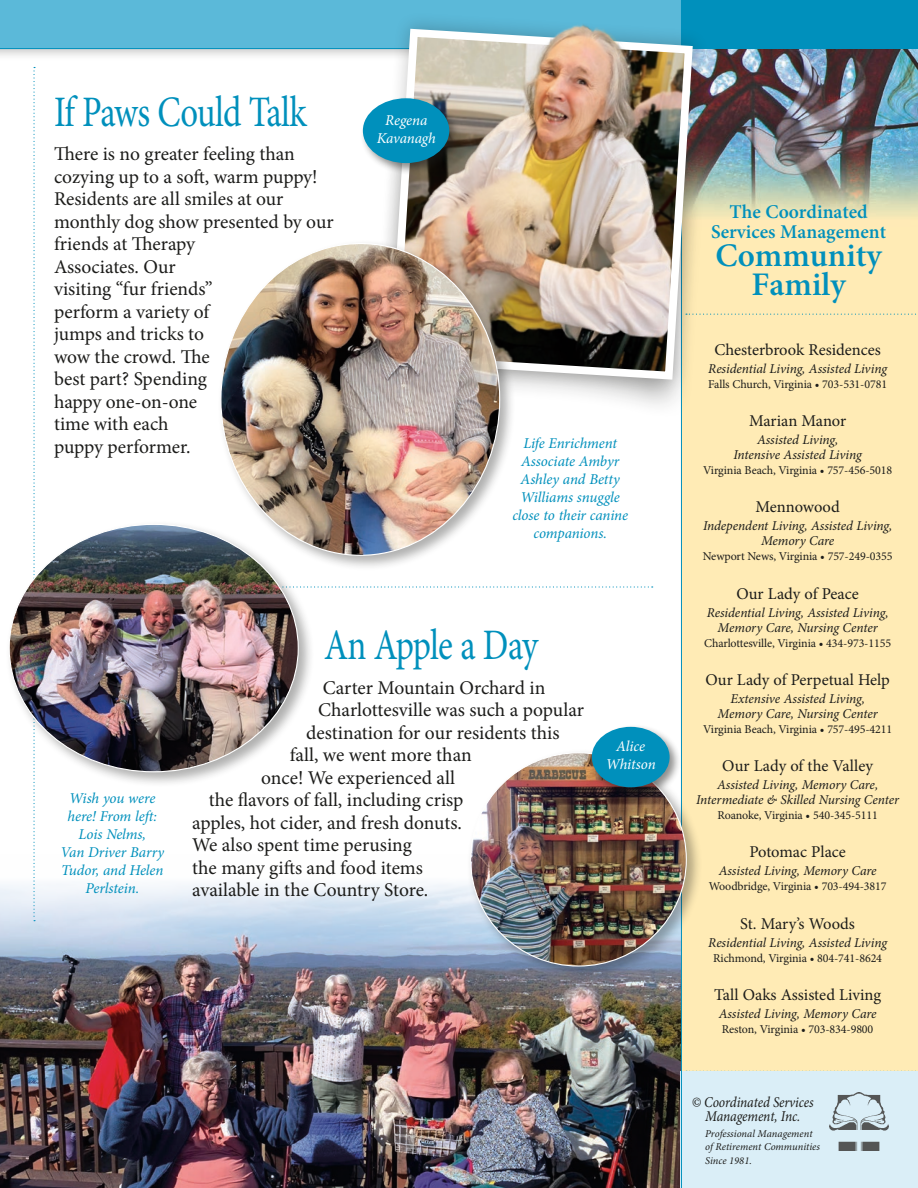
<style>
.page{position:relative;width:918px;height:1188px;background:#fff}
.page>*{position:absolute;margin:0;border:0;box-sizing:border-box;transform-origin:0 0}
.Headline{font:43.5px "Minion Pro";letter-spacing:-.025em;color:#0090bc;scale:.8 1}
.t1{font:600 33px/28.5px "Minion Pro";color:#0090bc;text-align:center}
.BODY_TEXT-MINION{font:19.5px/22.5px "Minion Pro";color:#1c1c1a}
.t2{font:600 19.5px/19.5px "Minion Pro";color:#0090bc;text-align:center}
.bar_1_of_3{font:16.5px "Minion Pro";color:#1c1c1a}
.Small_caption{font:italic 15px/18px "Minion Pro";letter-spacing:-.01em;color:#0090bc;text-align:center}
.t3{font:italic 15px/13.5px "Minion Pro";letter-spacing:-.01em;color:#1c1c1a;text-align:center;scale:.9 1}
.Small_caption-2{font:italic 15px/18px "Minion Pro";letter-spacing:-.01em;color:#fff;text-align:center}
.bar_2_of_3{font:italic 13.5px/15px "Minion Pro";letter-spacing:-.01em;color:#1c1c1a;text-align:center}
.bar_3_of_3{font:12px "Minion Pro";letter-spacing:-.01em;color:#1c1c1a}
.t4{font:italic 10.5px/13.5px "Minion Pro";color:#1c1c1a}
</style>
<div class="page">
<svg style="left:314px;top:586px;width:339px;height:2px"></svg>
<img style="left:0;top:883px;width:681px;height:305px">
<div style="left:0;top:0;width:694px;height:62px;background:#1c1c1a;opacity:.25"></div>
<div style="left:0;top:0;width:681px;height:49px;background:#5bb9d9"></div>
<hr style="left:0;top:48px;width:918px;height:1px;background:#0090bc">
<img style="left:682px;top:49px;width:236px;height:1023px">
<div style="left:682px;top:0;width:236px;height:49px;background:#0090bc"></div>
<svg style="left:686px;top:1071px;width:232px;height:1px"></svg>
<svg style="left:709px;top:314px;width:209px;height:1px"></svg>
<div style="left:681px;top:1072px;width:237px;height:116px;background:#daeef7"></div>
<img style="left:829px;top:1092px;width:59px;height:59px">
<hr style="left:681px;top:0;width:1px;height:1188px;background:#0090bc">
<svg style="left:33px;top:67px;width:2px;height:854px"></svg>
<div style="left:372px;top:101px;width:336px;height:319px;background:#1c1c1a;opacity:.35"></div>
<div style="left:374px;top:11px;width:335px;height:383px;background:#1c1c1a;opacity:.25"></div>
<svg style="left:386px;top:25px;width:311px;height:359px"></svg>
<img style="left:416px;top:11px;width:259px;height:322px">
<div style="left:466px;top:749px;width:236px;height:233px;background:#1c1c1a;opacity:.35"></div>
<img style="left:471px;top:753px;width:215px;height:213px">
<div style="left:217px;top:239px;width:299px;height:333px;background:#1c1c1a;opacity:.35"></div>
<img style="left:221px;top:244px;width:279px;height:311px">
<div style="left:589px;top:724px;width:93px;height:76px;background:#1c1c1a;opacity:.5"></div>
<div style="left:592px;top:727px;width:78px;height:60px;background:#0090bc;border-radius:50%"></div>
<div style="left:5px;top:520px;width:309px;height:268px;background:#1c1c1a;opacity:.35"></div>
<img style="left:9px;top:524px;width:289px;height:248px">
<div style="left:360px;top:96px;width:101px;height:80px;background:#1c1c1a;opacity:.5"></div>
<div style="left:363px;top:98px;width:86px;height:65px;background:#0090bc;border-radius:50%"></div>
<p class="Headline" style="left:54px;top:83px;width:317px">If Paws Could Talk</p>
<p class="BODY_TEXT-MINION" style="left:54px;top:143px;width:281px">There is no greater feeling than cozying up to a soft, warm puppy!<br>Residents are all smiles at our monthly dog show presented by our friends at Therapy<br>Associates. Our<br>visiting “fur friends”<br>perform a variety of<br>jumps and tricks to<br>wow the crowd. The<br>best part? Spending<br>happy one-on-one<br>time with each<br>puppy performer.</p>
<p class="Small_caption-2" style="left:377px;top:111px;width:61px">Regena<br>Kavanagh</p>
<p class="Small_caption" style="left:512px;top:434px;width:117px">Life Enrichment<br>Associate Ambyr<br>Ashley and Betty<br>Williams snuggle close to their canine companions.</p>
<p class="Small_caption" style="left:61px;top:789px;width:105px">Wish you were here! From left:<br>Lois Nelms,<br>Van Driver Barry<br>Tudor, and Helen<br>Perlstein.</p>
<p class="Headline" style="left:324px;top:616px;width:269px">An Apple a Day</p>
<p class="BODY_TEXT-MINION" style="left:323px;top:676px;width:224px">Carter Mountain Orchard in</p>
<p class="BODY_TEXT-MINION" style="left:318px;top:699px;width:267px">Charlottesville was such a popular</p>
<p class="BODY_TEXT-MINION" style="left:306px;top:721px;width:255px">destination for our residents this</p>
<p class="BODY_TEXT-MINION" style="left:290px;top:744px;width:183px">fall, we went more than</p>
<p class="BODY_TEXT-MINION" style="left:261px;top:766px;width:196px">once! We experienced all</p>
<p class="BODY_TEXT-MINION" style="left:209px;top:789px;width:256px">the flavors of fall, including crisp</p>
<p class="BODY_TEXT-MINION" style="left:192px;top:811px;width:271px">apples, hot cider, and fresh donuts.</p>
<p class="BODY_TEXT-MINION" style="left:192px;top:834px;width:221px">We also spent time perusing</p>
<p class="BODY_TEXT-MINION" style="left:192px;top:856px;width:232px">the many gifts and food items</p>
<p class="BODY_TEXT-MINION" style="left:192px;top:879px;width:238px">available in the Country Store.</p>
<p class="Small_caption-2" style="left:606px;top:737px;width:51px">Alice<br>Whitson</p>
<p class="t2" style="left:711px;top:202px;width:176px">The Coordinated<br>Services Management</p>
<p class="t1" style="left:716px;top:241px;width:168px">Community<br>Family</p>
<p class="bar_1_of_3" style="left:714px;top:338px;width:168px">Chesterbrook Residences</p>
<p class="bar_2_of_3" style="left:708px;top:361px;width:180px">Residential Living, Assisted Living</p>
<p class="bar_3_of_3" style="left:708px;top:376px;width:180px">Falls Church, Virginia • 703-531-0781</p>
<p class="bar_1_of_3" style="left:749px;top:410px;width:99px">Marian Manor</p>
<p class="bar_2_of_3" style="left:734px;top:432px;width:130px">Assisted Living,<br>Intensive Assisted Living</p>
<p class="bar_3_of_3" style="left:703px;top:462px;width:190px">Virginia Beach, Virginia • 757-456-5018</p>
<p class="bar_1_of_3" style="left:755px;top:496px;width:86px">Mennowood</p>
<p class="bar_2_of_3" style="left:703px;top:518px;width:191px">Independent Living, Assisted Living,<br>Memory Care</p>
<p class="bar_3_of_3" style="left:703px;top:548px;width:191px">Newport News, Virginia • 757-249-0355</p>
<p class="bar_1_of_3" style="left:736px;top:582px;width:124px">Our Lady of Peace</p>
<p class="bar_2_of_3" style="left:707px;top:605px;width:183px">Residential Living, Assisted Living,<br>Memory Care, Nursing Center</p>
<p class="bar_3_of_3" style="left:704px;top:635px;width:188px">Charlottesville, Virginia • 434-973-1155</p>
<p class="bar_1_of_3" style="left:706px;top:668px;width:186px">Our Lady of Perpetual Help</p>
<p class="bar_2_of_3" style="left:718px;top:691px;width:162px">Extensive Assisted Living,<br>Memory Care, Nursing Center</p>
<p class="bar_3_of_3" style="left:703px;top:721px;width:190px">Virginia Beach, Virginia • 757-495-4211</p>
<p class="bar_1_of_3" style="left:722px;top:755px;width:152px">Our Lady of the Valley</p>
<p class="bar_2_of_3" style="left:696px;top:777px;width:204px">Assisted Living, Memory Care,<br>Intermediate &amp; Skilled Nursing Center</p>
<p class="bar_3_of_3" style="left:717px;top:807px;width:162px">Roanoke, Virginia • 540-345-5111</p>
<p class="bar_1_of_3" style="left:749px;top:841px;width:98px">Potomac Place</p>
<p class="bar_2_of_3" style="left:719px;top:863px;width:159px">Assisted Living, Memory Care</p>
<p class="bar_3_of_3" style="left:709px;top:878px;width:179px">Woodbridge, Virginia • 703-494-3817</p>
<p class="bar_1_of_3" style="left:740px;top:912px;width:116px">St. Mary’s Woods</p>
<p class="bar_2_of_3" style="left:708px;top:935px;width:180px">Residential Living, Assisted Living</p>
<p class="bar_3_of_3" style="left:713px;top:950px;width:170px">Richmond, Virginia • 804-741-8624</p>
<p class="bar_1_of_3" style="left:714px;top:983px;width:169px">Tall Oaks Assisted Living</p>
<p class="bar_2_of_3" style="left:719px;top:1006px;width:159px">Assisted Living, Memory Care</p>
<p class="bar_3_of_3" style="left:722px;top:1021px;width:153px">Reston, Virginia • 703-834-9800</p>
<p class="t3" style="left:692px;top:1096px;width:137px">© Coordinated Services<br>Management, Inc.</p>
<p class="t4" style="left:705px;top:1127px;width:116px">Professional Management of Retirement Communities<br>Since 1981.</p>
</div>
